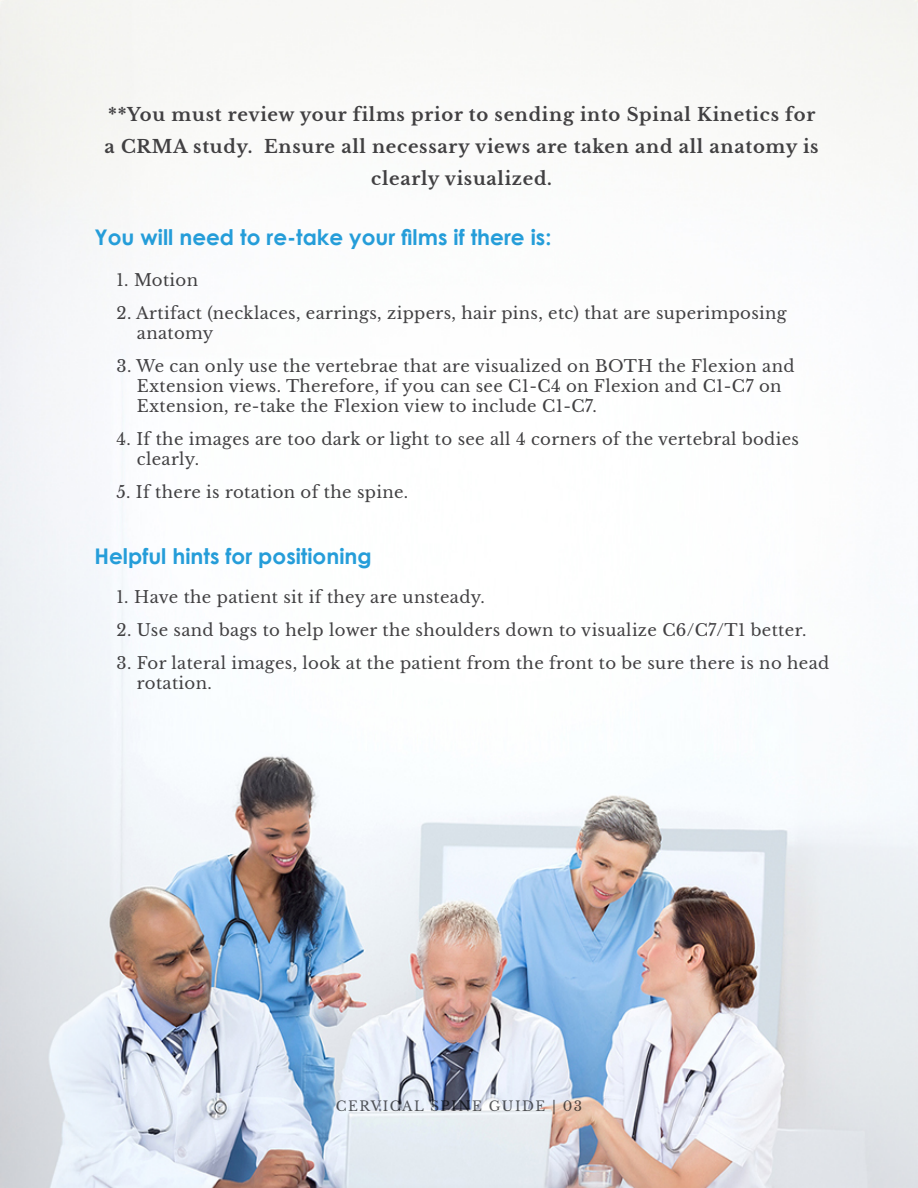
<style>
.page{position:relative;width:918px;height:1188px;background:#fff}
.page>*{position:absolute;margin:0;border:0;box-sizing:border-box;transform-origin:0 0}
.t1{font:700 21.6px "Century Gothic";color:#259dd9}
.t2{font:700 18px/31.8px "Libre Baskerville";letter-spacing:.04em;color:#414042;text-align:center}
.t3{font:16.5px/19.8px "Libre Baskerville";letter-spacing:.02em;color:#414042}
.t4{font:13.5px "Libre Baskerville";letter-spacing:.11em;color:#58595b}
</style>
<div class="page">
<img style="left:0;top:0;width:918px;height:1188px">
<p class="t2" style="left:104px;top:99px;width:716px">**You must review your films prior to sending into Spinal Kinetics for a CRMA study. Ensure all necessary views are taken and all anatomy is clearly visualized.</p>
<h1 class="t1" style="left:94px;top:221px;width:458px">You will need to re-take your films if there is:</h1>
<p class="t3" style="left:117px;top:270px;width:83px">1. Motion</p>
<p class="t3" style="left:137px;top:304px;width:651px;text-indent:-20px">2. Artifact (necklaces, earrings, zippers, hair pins, etc) that are superimposing anatomy</p>
<p class="t3" style="left:137px;top:357px;width:659px;text-indent:-20px">3. We can only use the vertebrae that are visualized on BOTH the Flexion and<br>Extension views. Therefore, if you can see C1-C4 on Flexion and C1-C7 on<br>Extension, re-take the Flexion view to include C1-C7.</p>
<p class="t3" style="left:137px;top:430px;width:664px;text-indent:-20px">4. If the images are too dark or light to see all 4 corners of the vertebral bodies clearly.</p>
<p class="t3" style="left:117px;top:483px;width:293px">5. If there is rotation of the spine.</p>
<h1 class="t1" style="left:94px;top:539px;width:279px">Helpful hints for positioning</h1>
<p class="t3" style="left:117px;top:587px;width:370px">1. Have the patient sit if they are unsteady.</p>
<p class="t3" style="left:117px;top:620px;width:691px">2. Use sand bags to help lower the shoulders down to visualize C6/C7/T1 better.</p>
<p class="t3" style="left:137px;top:654px;width:694px;text-indent:-20px">3. For lateral images, look at the patient from the front to be sure there is no head rotation.</p>
<p class="t4" style="left:336px;top:1098px;width:248px">CERVICAL SPINE GUIDE | 03</p>
</div>
